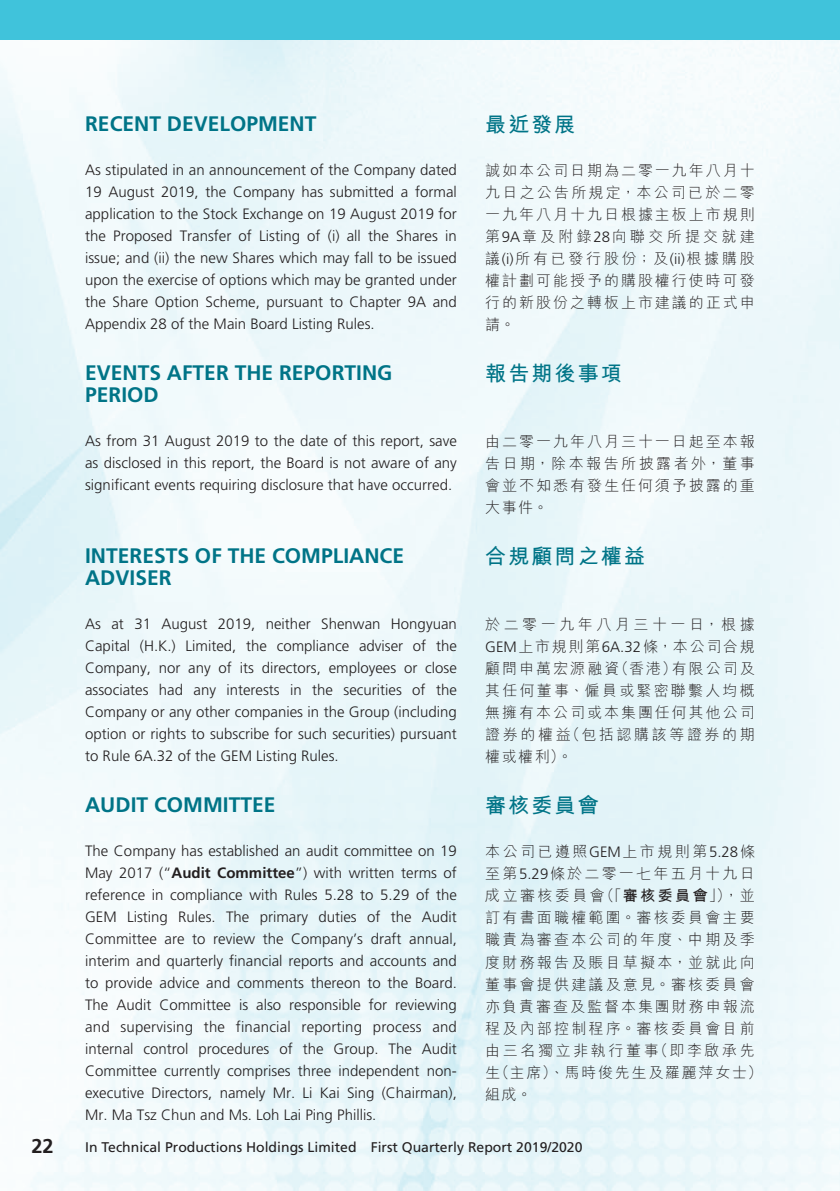
<style>
.page{position:relative;width:840px;height:1191px;background:#fff}
.page>*{position:absolute;margin:0;border:0;box-sizing:border-box;transform-origin:0 0}
.t1{font:700 21px/22px "Frutiger LT Std";color:#007487}
.t2{font:700 21px "M Hei HK";letter-spacing:.1em;color:#007487}
.t3{font:700 20px "Frutiger LT Std";color:#231f20}
.t4{font:300 15px/22px "Frutiger LT Std";color:#231f20;text-align:justify}
.t5{font:300 15px/22px "M Hei HK";letter-spacing:.145em;color:#231f20;text-align:justify}
.t6{font:14px "Frutiger LT Std";color:#231f20}
.s1{font-weight:700}
.s2{font-family:"Frutiger LT Std"}
</style>
<div class="page">
<div style="left:0;top:0;width:839px;height:40px;background:#40c3db"></div>
<h1 class="t1" style="left:85px;top:114px;width:233px">RECENT DEVELOPMENT</h1>
<p class="t4" style="left:85px;top:160px;width:373px">As stipulated in an announcement of the Company dated 19 August 2019, the Company has submitted a formal application to the Stock Exchange on 19 August 2019 for the Proposed Transfer of Listing of (i) all the Shares in issue; and (ii) the new Shares which may fall to be issued upon the exercise of options which may be granted under the Share Option Scheme, pursuant to Chapter 9A and Appendix 28 of the Main Board Listing Rules.</p>
<h1 class="t1" style="left:85px;top:363px;width:308px">EVENTS AFTER THE REPORTING<br>PERIOD</h1>
<p class="t4" style="left:85px;top:431px;width:373px">As from 31 August 2019 to the date of this report, save as disclosed in this report, the Board is not aware of any significant events requiring disclosure that have occurred.</p>
<h1 class="t1" style="left:85px;top:546px;width:320px">INTERESTS OF THE COMPLIANCE<br>ADVISER</h1>
<p class="t4" style="left:85px;top:614px;width:373px">As at 31 August 2019, neither Shenwan Hongyuan Capital (H.K.) Limited, the compliance adviser of the Company, nor any of its directors, employees or close associates had any interests in the securities of the Company or any other companies in the Group (including option or rights to subscribe for such securities) pursuant to Rule 6A.32 of the GEM Listing Rules.</p>
<h1 class="t1" style="left:85px;top:795px;width:192px">AUDIT COMMITTEE</h1>
<p class="t4" style="left:85px;top:841px;width:373px">The Company has established an audit committee on 19<br>May 2017 (“<span class="s1">Audit Committee</span>”) with written terms of reference in compliance with Rules 5.28 to 5.29 of the GEM Listing Rules. The primary duties of the Audit Committee are to review the Company’s draft annual, interim and quarterly financial reports and accounts and to provide advice and comments thereon to the Board.<br>The Audit Committee is also responsible for reviewing and supervising the financial reporting process and internal control procedures of the Group. The Audit Committee currently comprises three independent non&shy;executive Directors, namely Mr. Li Kai Sing (Chairman), Mr. Ma Tsz Chun and Ms. Loh Lai Ping Phillis.</p>
<h1 class="t2" style="left:485px;top:116px;width:92px">最近發展</h1>
<p class="t5" style="left:485px;top:162px;width:271px">誠如本公司日期為二零一九年八月十九日之公告所規定，本公司已於二零一九年八月十九日根據主板上市規則第<span class="s2">9A</span>章及附錄<span class="s2">28</span>向聯交所提交就建議<span class="s2">(i)</span>所有已發行股份；及<span class="s2">(ii)</span>根據購股權計劃可能授予的購股權行使時可發行的新股份之轉板上市建議的正式申請。</p>
<h1 class="t2" style="left:485px;top:365px;width:138px">報告期後事項</h1>
<p class="t5" style="left:485px;top:433px;width:271px">由二零一九年八月三十一日起至本報告日期，除本報告所披露者外，董事會並不知悉有發生任何須予披露的重大事件。</p>
<h1 class="t2" style="left:485px;top:548px;width:161px">合規顧問之權益</h1>
<p class="t5" style="left:485px;top:616px;width:271px">於二零一九年八月三十一日，根據<span class="s2">GEM</span>上市規則第<span class="s2">6A.32</span>條，本公司合規顧問申萬宏源融資（香港）有限公司及其任何董事、僱員或緊密聯繫人均概無擁有本公司或本集團任何其他公司證券的權益（包括認購該等證券的期權或權利）。</p>
<h1 class="t2" style="left:485px;top:797px;width:115px">審核委員會</h1>
<p class="t5" style="left:485px;top:843px;width:278px;text-align:left">本公司已遵照<span class="s2">GEM</span>上市規則第<span class="s2">5.28</span>條至第<span class="s2">5.29</span>條於二零一七年五月十九日成立審核委員會（「<span class="s1">審核委員會</span>」），並訂有書面職權範圍。審核委員會主要職責為審查本公司的年度、中期及季度財務報告及賬目草擬本，並就此向董事會提供建議及意見。審核委員會亦負責審查及監督本集團財務申報流程及內部控制程序。審核委員會目前由三名獨立非執行董事（即李啟承先生（主席）、馬時俊先生及羅麗萍女士）組成。</p>
<h2 class="t3" style="left:31px;top:1138px;width:24px">22</h2>
<p class="t6" style="left:85px;top:1141px;width:498px">In Technical Productions Holdings Limited First Quarterly Report 2019/2020</p>
</div>
